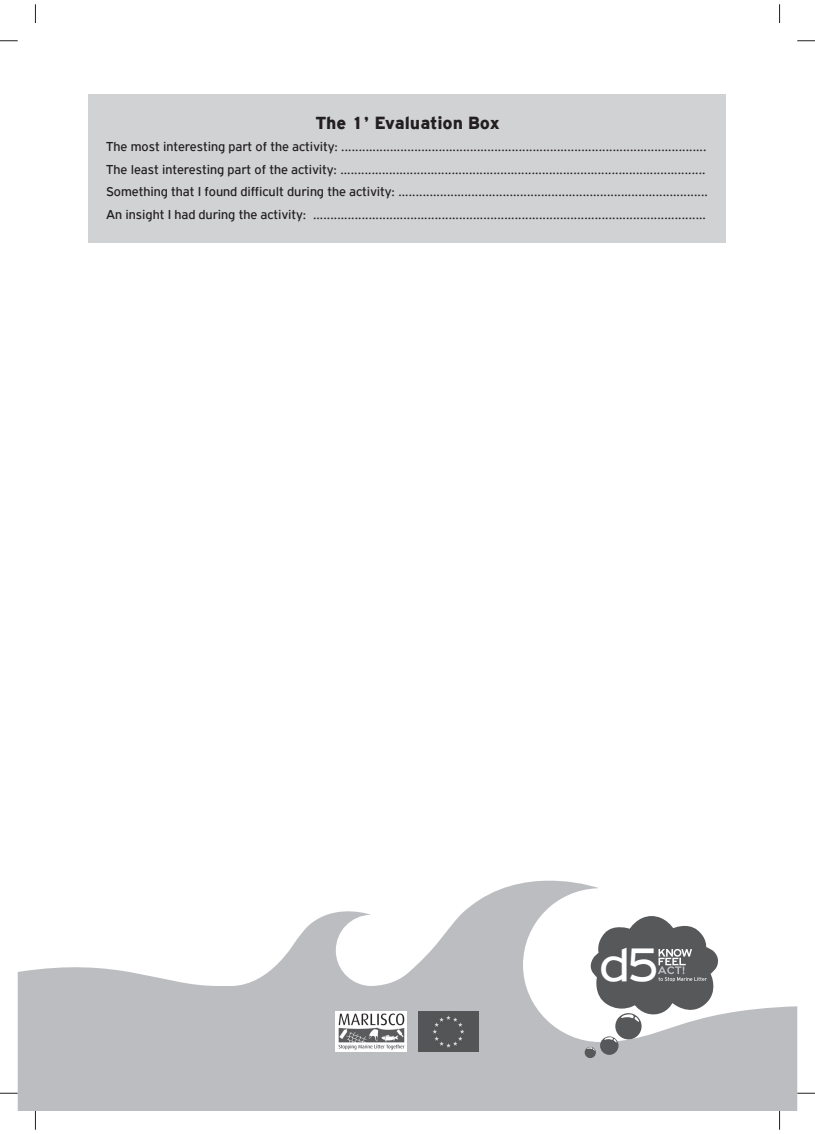
<style>
.page{position:relative;width:815px;height:1134px;background:#fff}
.page>*{position:absolute;margin:0;border:0;box-sizing:border-box;transform-origin:0 0}
.t1{font:49.5px "PF Highway Gothic Extended";color:#fff}
.t2{font:900 18.75px "PF Highway Gothic";color:#231f20}
.t3{font:13.75px/22.5px "PF Highway Gothic";color:#231f20}
</style>
<div class="page">
<svg style="left:18px;top:880px;width:779px;height:231px;fill:#bcbdc0"></svg>
<div style="left:615px;top:1013px;width:27px;height:26px;background:#57585a;border-radius:50%"></div>
<div style="left:600px;top:1036px;width:19px;height:19px;background:#57585a;border-radius:50%"></div>
<svg style="left:604px;top:1037px;width:13px;height:5px"></svg>
<div style="left:585px;top:1047px;width:11px;height:11px;background:#57585a;border-radius:50%"></div>
<svg style="left:587px;top:1047px;width:8px;height:4px"></svg>
<svg style="left:589px;top:916px;width:131px;height:106px"></svg>
<div style="left:89px;top:94px;width:637px;height:149px;background:#d1d2d4"></div>
<div style="left:335px;top:1011px;width:72px;height:40px;background:#fff"></div>
<img style="left:338px;top:1013px;width:67px;height:37px">
<div style="left:418px;top:1011px;width:61px;height:40px;background:#545557"></div>
<svg style="left:0;top:40px;width:18px;height:2px"></svg>
<svg style="left:797px;top:40px;width:18px;height:2px"></svg>
<svg style="left:0;top:1092px;width:18px;height:2px"></svg>
<svg style="left:797px;top:1092px;width:18px;height:2px"></svg>
<svg style="left:35px;top:4px;width:1px;height:19px"></svg>
<svg style="left:35px;top:1111px;width:1px;height:19px"></svg>
<svg style="left:779px;top:4px;width:1px;height:19px"></svg>
<svg style="left:779px;top:1111px;width:1px;height:19px"></svg>
<h2 class="t2" style="left:315px;top:112px;width:186px">The 1’ Evaluation Box</h2>
<p class="t3" style="left:106px;top:135px;width:603px">The most interesting part of the activity: .........................................................................................................<br>The least interesting part of the activity: .........................................................................................................<br>Something that I found difficult during the activity: .........................................................................................<br>An insight I had during the activity: .................................................................................................................</p>
<h1 class="t1" style="left:599px;top:939px;width:61px">d5</h1>
</div>
